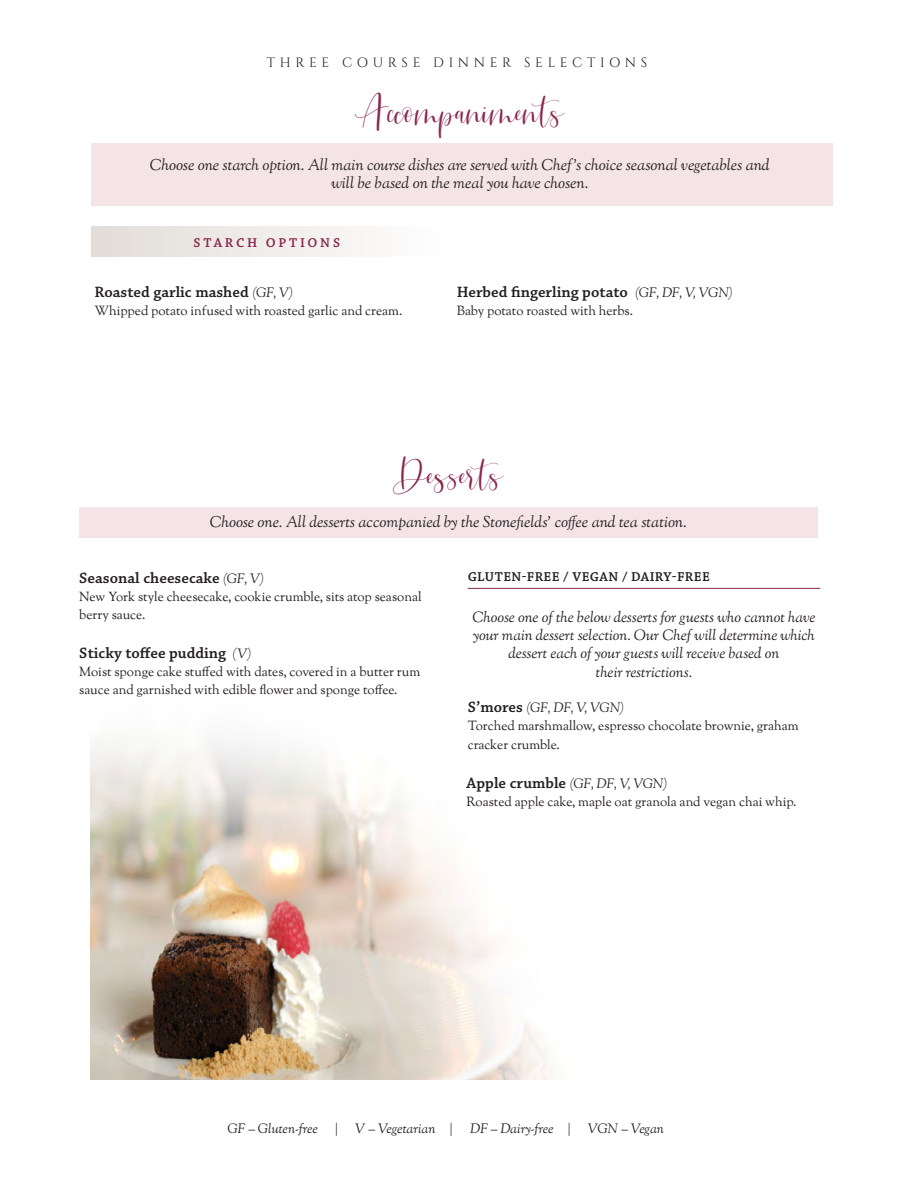
<style>
.page{position:relative;width:918px;height:1188px;background:#fff}
.page>*{position:absolute;margin:0;border:0;box-sizing:border-box;transform-origin:0 0}
.t1{font:40.5px "Julietta";color:#89264e}
.t2{font:italic 15.75px/18px "Sorts Mill Goudy";letter-spacing:-.005em;color:#231f20;text-align:center}
.items{font:15.75px "Chaparral Pro Semibold Capt";color:#231f20}
.items-2{font:italic 15px/18.3px "Sorts Mill Goudy";color:#231f20;text-align:center}
.items-3{font:italic 13.5px "Sorts Mill Goudy";letter-spacing:-.015em;color:#231f20}
.items-4{font:13.5px "Chaparral Pro Semibold Capt";letter-spacing:.03em;color:#231f20}
.t3{font:13.5px "Cinzel";letter-spacing:.34em;color:#231f20}
.t4{font:13.5px "Chaparral Pro Semibold Capt";letter-spacing:.205em;color:#89264e}
.items-5{font:13.2px/18px "Sorts Mill Goudy";color:#231f20}
.s1{font-family:"Sorts Mill Goudy";font-style:italic;font-size:13.5px}
.s2{font-family:"Chaparral Pro Semibold Capt";font-style:normal;font-size:15.75px}
</style>
<div class="page">
<img style="left:90px;top:739px;width:463px;height:341px">
<div style="left:91px;top:144px;width:741px;height:62px;background:#f4e3e7"></div>
<div style="left:92px;top:226px;width:352px;height:30px;background:linear-gradient(to right,#e2ddd7,#fefefe)"></div>
<div style="left:79px;top:507px;width:739px;height:30px;background:#f4e3e7"></div>
<hr style="left:468px;top:588px;width:352px;height:1px;background:#89264e">
<p class="t3" style="left:267px;top:55px;width:382px">THREE COURSE DINNER SELECTIONS</p>
<p class="t1" style="left:355px;top:88px;width:210px">Accompaniments</p>
<p class="t2" style="left:150px;top:157px;width:621px">Choose one starch option. All main course dishes are served with Chef’s choice seasonal vegetables and will be based on the meal you have chosen.</p>
<p class="t4" style="left:194px;top:235px;width:148px">STARCH OPTIONS</p>
<p class="items" style="left:95px;top:283px;width:200px">Roasted garlic mashed <span class="s1">(GF, V)</span></p>
<p class="items-5" style="left:95px;top:302px;width:309px">Whipped potato infused with roasted garlic and cream.</p>
<p class="items" style="left:457px;top:283px;width:277px">Herbed fingerling potato <span class="s1">(GF, DF, V, VGN)</span></p>
<p class="items-5" style="left:457px;top:303px;width:178px">Baby potato roasted with herbs.</p>
<p class="t1" style="left:393px;top:452px;width:112px">Desserts</p>
<p class="t2" style="left:210px;top:515px;width:479px">Choose one. All desserts accompanied by the Stonefields’ coffee and tea station.</p>
<p class="items" style="left:79px;top:569px;width:186px">Seasonal cheesecake <span class="s1">(GF, V)</span></p>
<p class="items-5" style="left:79px;top:589px;width:344px">New York style cheesecake, cookie crumble, sits atop seasonal berry sauce.</p>
<p class="items" style="left:79px;top:644px;width:174px">Sticky toffee pudding <span class="s1">(V)</span></p>
<p class="items-5" style="left:79px;top:664px;width:342px">Moist sponge cake stuffed with dates, covered in a butter rum sauce and garnished with edible flower and sponge toffee.</p>
<p class="items-4" style="left:468px;top:568px;width:244px">GLUTEN-FREE / VEGAN / DAIRY-FREE</p>
<p class="items-2" style="left:472px;top:609px;width:345px">Choose one of the below desserts for guests who cannot have your main dessert selection. Our Chef will determine which dessert each of your guests will receive based on<br>their restrictions.</p>
<p class="items-3" style="left:468px;top:699px;width:158px"><span class="s2">S’mores</span> (GF, DF, V, VGN)</p>
<p class="items-5" style="left:468px;top:717px;width:333px;line-height:18.8px">Torched marshmallow, espresso chocolate brownie, graham cracker crumble.</p>
<p class="items-3" style="left:466px;top:775px;width:202px"><span class="s2">Apple crumble</span> (GF, DF, V, VGN)</p>
<p class="items-5" style="left:466px;top:794px;width:332px">Roasted apple cake, maple oat granola and vegan chai whip.</p>
<p class="items-3" style="left:228px;top:1120px;width:92px">GF – Gluten-free</p>
<p class="items-3" style="left:335px;top:1120px;width:4px">|</p>
<p class="items-3" style="left:355px;top:1120px;width:99px">V – Vegetarian |</p>
<p class="items-3" style="left:470px;top:1120px;width:102px">DF – Dairy-free |</p>
<p class="items-3" style="left:588px;top:1120px;width:77px">VGN – Vegan</p>
</div>
